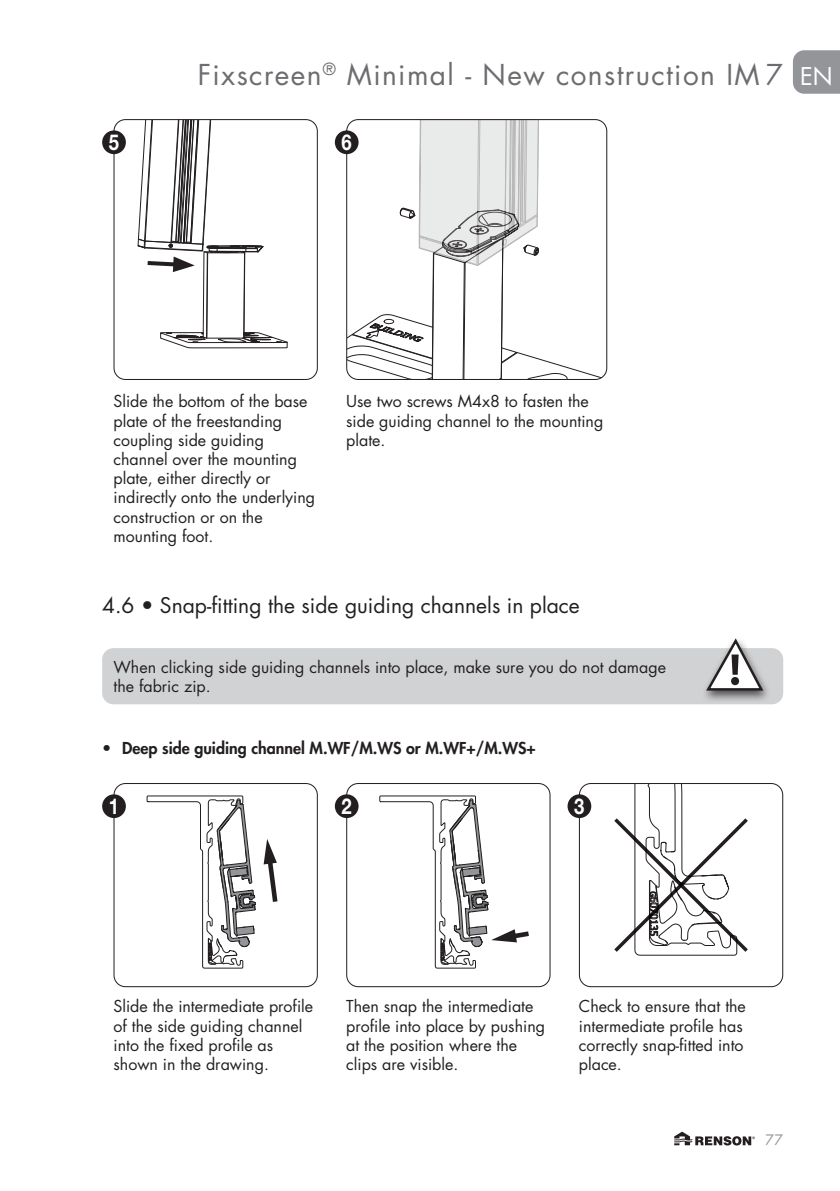
<style>
.page{position:relative;width:840px;height:1191px;background:#fff}
.page>*{position:absolute;margin:0;border:0;box-sizing:border-box;transform-origin:0 0}
.t1{font:28px "Futura Std";letter-spacing:.05em;color:#6c6d70}
.t2{font:700 21.8px "Helvetica Neue LT Std";color:#fff;scale:.84 1}
.T2{font:21px "Futura Std";color:#231f20}
.body{font:16px/19.2px "Futura Std";color:#231f20}
.body_indent{font:800 16px "Futura Std";color:#231f20}
.t3{font:14px "Futura Std";color:#939598}
.s1{font-size:23.8px;color:#fff}
</style>
<div class="page">
<svg style="left:793px;top:50px;width:46px;height:44px;background:#97999c"></svg>
<svg style="left:674px;top:1131px;width:80px;height:14px"></svg>
<svg style="left:147px;top:795px;width:109px;height:173px"></svg>
<div style="left:113px;top:783px;width:204px;height:204px;border:1px solid #231f20;border-radius:11px"></div>
<div style="left:346px;top:783px;width:204px;height:204px;border:1px solid #231f20;border-radius:11px"></div>
<div style="left:578px;top:783px;width:204px;height:204px;border:1px solid #231f20;border-radius:11px"></div>
<div style="left:102px;top:794px;width:24px;height:24px;background:#231f20;border-radius:50%"></div>
<div style="left:334px;top:794px;width:24px;height:24px;background:#231f20;border-radius:50%"></div>
<div style="left:567px;top:794px;width:24px;height:24px;background:#231f20;border-radius:50%"></div>
<div style="left:102px;top:648px;width:680px;height:56px;background:#d1d2d4;border-radius:11px"></div>
<div style="left:700px;top:635px;width:71px;height:67px;background:#231f20;opacity:.75"></div>
<svg style="left:705px;top:638px;width:58px;height:53px"></svg>
<div style="left:113px;top:119px;width:204px;height:261px;border:1px solid #231f20;border-radius:11px"></div>
<svg style="left:348px;top:120px;width:258px;height:260px"></svg>
<div style="left:346px;top:119px;width:261px;height:261px;border:1px solid #231f20;border-radius:11px"></div>
<svg style="left:379px;top:783px;width:154px;height:185px"></svg>
<svg style="left:263px;top:839px;width:15px;height:63px"></svg>
<svg style="left:138px;top:120px;width:149px;height:228px"></svg>
<svg style="left:579px;top:783px;width:170px;height:172px"></svg>
<div style="left:334px;top:130px;width:24px;height:24px;background:#231f20;border-radius:50%"></div>
<div style="left:102px;top:130px;width:24px;height:24px;background:#231f20;border-radius:50%"></div>
<h1 class="t1" style="left:198px;top:57px;width:636px">Fixscreen<sup>®</sup> Minimal - New construction IM 7 <span class="s1">en</span></h1>
<p class="t2" style="left:109px;top:129px;width:14px">5</p>
<p class="t2" style="left:341px;top:129px;width:14px">6</p>
<p class="body" style="left:113px;top:392px;width:203px">Slide the bottom of the base plate of the freestanding coupling side guiding channel over the mounting plate, either directly or indirectly onto the underlying construction or on the mounting foot.</p>
<p class="body" style="left:346px;top:392px;width:258px">Use two screws M4x8 to fasten the side guiding channel to the mounting plate.</p>
<p class="T2" style="left:102px;top:591px;width:479px">4.6 • Snap-fitting the side guiding channels in place</p>
<p class="body" style="left:113px;top:657px;width:553px">When clicking side guiding channels into place, make sure you do not damage the fabric zip.</p>
<p class="body_indent" style="left:102px;top:737px;width:435px">• Deep side guiding channel M.WF/M.WS or M.WF+/M.WS+</p>
<p class="t2" style="left:109px;top:792px;width:14px">1</p>
<p class="t2" style="left:341px;top:792px;width:14px">2</p>
<p class="t2" style="left:574px;top:792px;width:14px">3</p>
<p class="body" style="left:113px;top:997px;width:201px">Slide the intermediate profile of the side guiding channel into the fixed profile as shown in the drawing.</p>
<p class="body" style="left:346px;top:997px;width:200px">Then snap the intermediate profile into place by pushing at the position where the clips are visible.</p>
<p class="body" style="left:578px;top:997px;width:168px">Check to ensure that the intermediate profile has correctly snap-fitted into place.</p>
<p class="t3" style="left:765px;top:1131px;width:19px">77</p>
</div>
